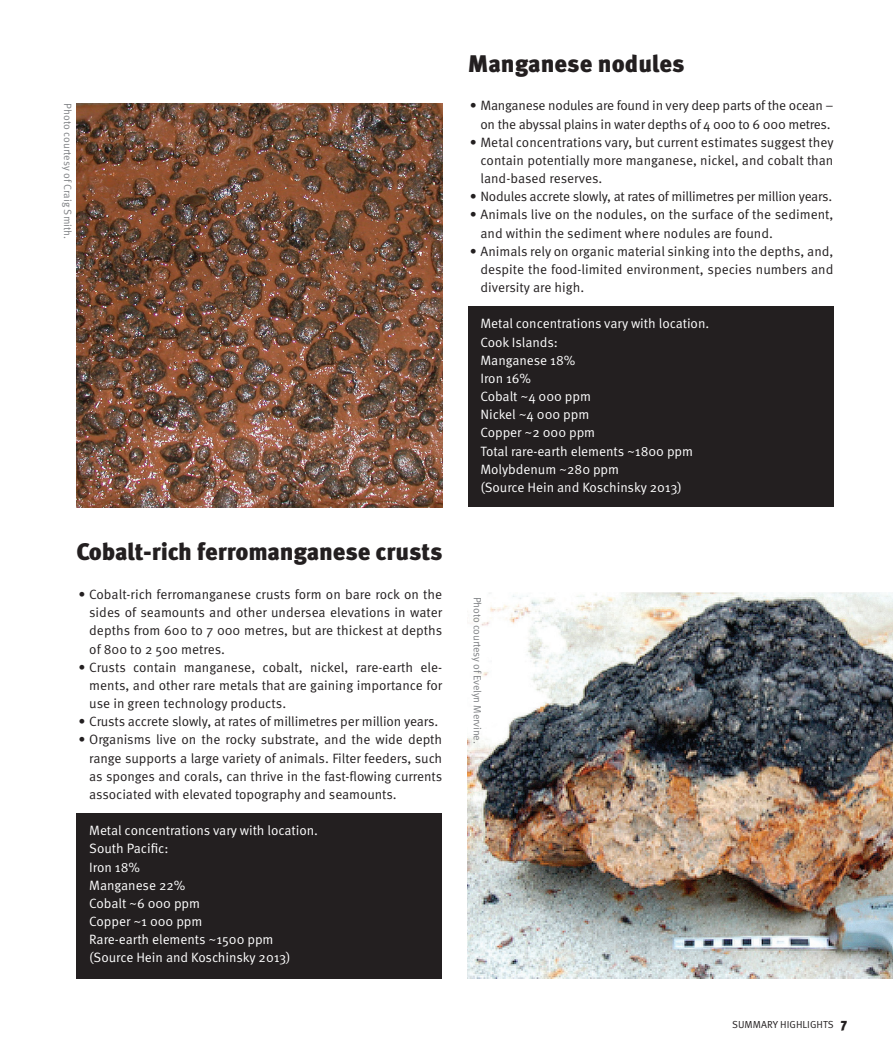
<style>
.page{position:relative;width:893px;height:1063px;background:#fff}
.page>*{position:absolute;margin:0;border:0;box-sizing:border-box;transform-origin:0 0}
.t1{font:900 24px "Meta Pro";letter-spacing:-.005em;color:#231f20}
.t2{font:13.5px/18.1px "Meta Pro";letter-spacing:-.005em;color:#231f20;text-align:justify}
.t3{font:13.5px/18.1px "Meta Pro";letter-spacing:-.005em;color:#fff}
.t4{font:10.5px "Meta Pro";letter-spacing:-.015em;color:#808285}
.t5{font:10.2px "Meta Pro";color:#231f20}
.s1{font-weight:900;font-size:13.5px}
</style>
<div class="page">
<div style="left:77px;top:813px;width:365px;height:165px;background:#231f20"></div>
<div style="left:468px;top:306px;width:365px;height:201px;background:#231f20"></div>
<img style="left:77px;top:103px;width:365px;height:404px">
<img style="left:468px;top:592px;width:425px;height:386px">
<p class="t4" style="left:74px;top:103px;width:137px;rotate:90deg">Photo courtesy of Craig Smith.</p>
<h1 class="t1" style="left:77px;top:537px;width:367px">Cobalt-rich ferromanganese crusts</h1>
<p class="t2" style="left:89px;top:586px;width:355px;text-indent:-11px">• Cobalt-rich ferromanganese crusts form on bare rock on the sides of seamounts and other undersea elevations in water depths from 600 to 7 000 metres, but are thickest at depths of 800 to 2 500 metres.</p>
<p class="t2" style="left:89px;top:658px;width:354px;text-indent:-11px">• Crusts contain manganese, cobalt, nickel, rare-earth ele&shy;ments, and other rare metals that are gaining importance for use in green technology products.</p>
<p class="t2" style="left:79px;top:713px;width:361px">• Crusts accrete slowly, at rates of millimetres per million years.</p>
<p class="t2" style="left:89px;top:731px;width:355px;text-indent:-11px">• Organisms live on the rocky substrate, and the wide depth range supports a large variety of animals. Filter feeders, such as sponges and corals, can thrive in the fast-flowing currents associated with elevated topography and seamounts.</p>
<p class="t3" style="left:89px;top:822px;width:230px">Metal concentrations vary with location.<br>South Pacific:<br>Iron 18%<br>Manganese 22%<br>Cobalt ~6 000 ppm<br>Copper ~1 000 ppm<br>Rare-earth elements ~1500 ppm (Source Hein and Koschinsky 2013)</p>
<h1 class="t1" style="left:468px;top:48px;width:218px">Manganese nodules</h1>
<p class="t2" style="left:470px;top:97px;width:365px;text-align:center">• Manganese nodules are found in very deep parts of the ocean – on the abyssal plains in water depths of 4 000 to 6 000 metres.</p>
<p class="t2" style="left:480px;top:133px;width:355px;text-indent:-11px">• Metal concentrations vary, but current estimates suggest they contain potentially more manganese, nickel, and cobalt than land-based reserves.</p>
<p class="t2" style="left:470px;top:188px;width:364px">• Nodules accrete slowly, at rates of millimetres per million years.</p>
<p class="t2" style="left:480px;top:206px;width:354px;text-indent:-11px">• Animals live on the nodules, on the surface of the sediment, and within the sediment where nodules are found.</p>
<p class="t2" style="left:480px;top:242px;width:354px;text-indent:-11px">• Animals rely on organic material sinking into the depths, and, despite the food-limited environment, species numbers and diversity are high.</p>
<p class="t3" style="left:480px;top:315px;width:230px">Metal concentrations vary with location.<br>Cook Islands:<br>Manganese 18%<br>Iron 16%<br>Cobalt ~4 000 ppm<br>Nickel ~4 000 ppm<br>Copper ~2 000 ppm<br>Total rare-earth elements ~1800 ppm<br>Molybdenum ~280 ppm<br>(Source Hein and Koschinsky 2013)</p>
<p class="t4" style="left:484px;top:597px;width:148px;rotate:90deg">Photo courtesy of Evelyn Mervine.</p>
<p class="t5" style="left:732px;top:1018px;width:117px">SUMMARY HIGHLIGHTS <span class="s1">7</span></p>
</div>
